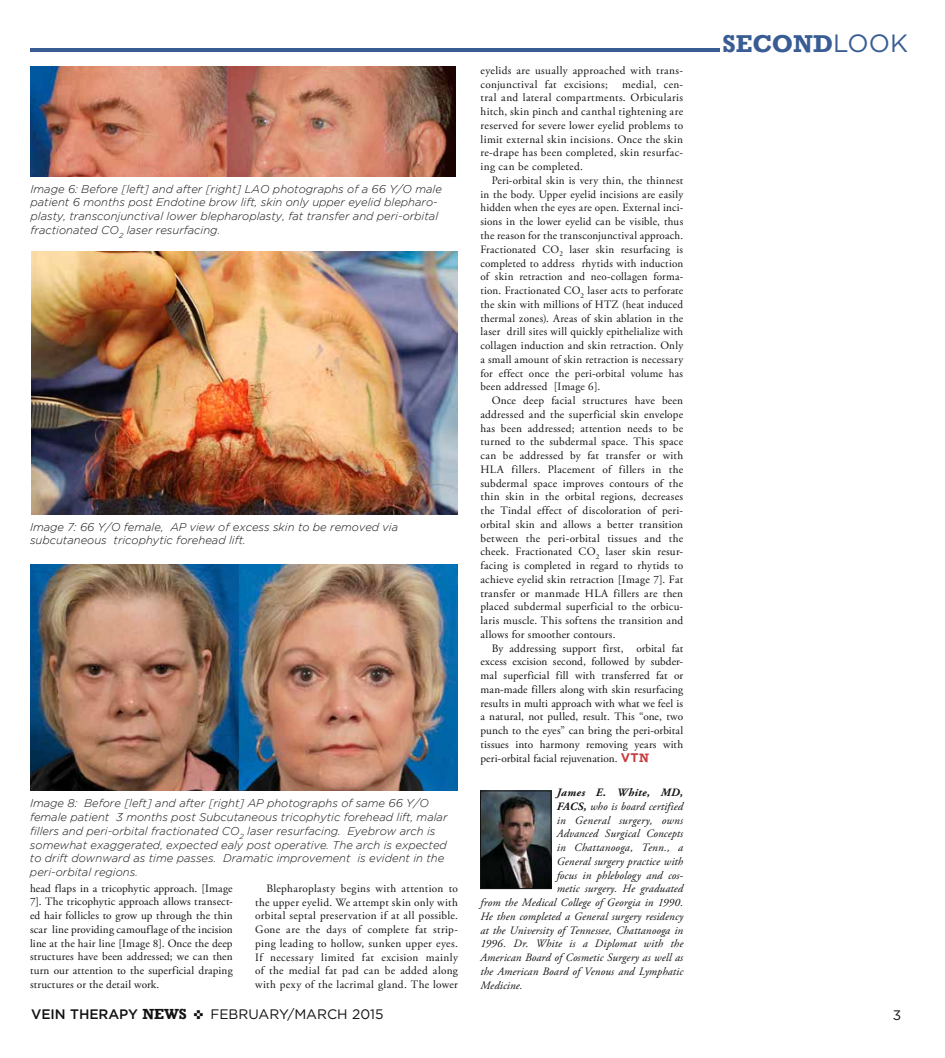
<style>
.page{position:relative;width:945px;height:1058px;background:#fff}
.page>*{position:absolute;margin:0;border:0;box-sizing:border-box;transform-origin:0 0}
.t1{font:700 25px "Rockwell";color:#385c93}
.t2{font:13.75px "Gotham";color:#121212}
.t3{font:500 13.75px "Gotham";letter-spacing:-.005em;color:#121212}
.t4{font:11.25px/13.8px "Adobe Garamond Pro";letter-spacing:.025em;color:#121212;text-align:justify}
.t5{font:italic 300 11.25px/13.8px "Gotham";color:#121212}
.t6{font:italic 11.25px "Adobe Garamond Pro";letter-spacing:.015em;color:#121212}
.t7{font:italic 700 11.25px "Adobe Garamond Pro";letter-spacing:.04em;color:#121212}
.s1{font-family:"Gotham";font-weight:700;font-size:12.5px;color:#c53d43}
.s2{font-family:"Rockwell";font-weight:700;font-size:12.5px;color:#c53d43}
.s3{font-weight:700}
.s4{font-family:"Gotham";font-weight:400}
.s5{font-family:"Rockwell";font-weight:700;font-size:15px}
</style>
<div class="page">
<hr style="left:30px;top:48px;width:690px;height:4px;background:#385c93">
<img style="left:482px;top:792px;width:67px;height:94px">
<div style="left:480px;top:790px;width:71px;height:98px;border:1px solid #121212"></div>
<img style="left:30px;top:66px;width:426px;height:111px">
<img style="left:31px;top:251px;width:427px;height:264px">
<img style="left:31px;top:564px;width:426px;height:227px">
<p class="t5" style="left:31px;top:182px;width:413px">Image 6: Before [left] and after [right] LAO photographs of a 66 Y/O male patient 6 months post Endotine brow lift, skin only upper eyelid blepharo&shy;plasty, transconjunctival lower blepharoplasty, fat transfer and peri-orbital fractionated CO<sub>2</sub> laser resurfacing.</p>
<p class="t5" style="left:30px;top:520px;width:370px">Image 7: 66 Y/O female, AP view of excess skin to be removed via subcutaneous tricophytic forehead lift.</p>
<p class="t5" style="left:30px;top:796px;width:419px">Image 8: Before [left] and after [right] AP photographs of same 66 Y/O female patient 3 months post Subcutaneous tricophytic forehead lift, malar fillers and peri-orbital fractionated CO<sub>2</sub> laser resurfacing. Eyebrow arch is somewhat exaggerated, expected ealy post operative. The arch is expected to drift downward as time passes. Dramatic improvement is evident in the peri-orbital regions.</p>
<p class="t4" style="left:30px;top:881px;width:204px">head flaps in a tricophytic approach. [Image 7]. The tricophytic approach allows transect&shy;ed hair follicles to grow up through the thin scar line providing camouflage of the incision line at the hair line [Image 8]. Once the deep structures have been addressed; we can then turn our attention to the superficial draping structures or the detail work.</p>
<p class="t4" style="left:255px;top:881px;width:204px;text-indent:11px">Blepharoplasty begins with attention to the upper eyelid. We attempt skin only with orbital septal preservation if at all possible.<br>Gone are the days of complete fat strip&shy;ping leading to hollow, sunken upper eyes.<br>If necessary limited fat excision mainly of the medial fat pad can be added along with pexy of the lacrimal gland. The lower</p>
<p class="t4" style="left:480px;top:64px;width:204px">eyelids are usually approached with trans&shy;conjunctival fat excisions;</p>
<p class="t4" style="left:480px;top:78px;width:204px;text-indent:142px">medial, cen&shy;tral and lateral compartments. Orbicularis hitch, skin pinch and canthal tightening are reserved for severe lower eyelid problems to limit external skin incisions. Once the skin re-drape has been completed, skin resurfac&shy;ing can be completed.</p>
<p class="t4" style="left:480px;top:174px;width:204px;text-indent:11px">Peri-orbital skin is very thin, the thinnest in the body. Upper eyelid incisions are easily hidden when the eyes are open. External inci&shy;sions in the lower eyelid can be visible, thus the reason for the transconjunctival approach.<br>Fractionated CO<sub>2</sub> laser skin resurfacing is completed to address rhytids with induction of skin retraction and neo-collagen forma&shy;tion. Fractionated CO<sub>2</sub> laser acts to perforate the skin with millions of HTZ (heat induced thermal zones). Areas of skin ablation in the laser drill sites will quickly epithelialize with collagen induction and skin retraction. Only a small amount of skin retraction is necessary for effect once the peri-orbital volume has been addressed [Image 6].</p>
<p class="t4" style="left:480px;top:394px;width:204px;text-indent:11px">Once deep facial structures have been addressed and the superficial skin envelope has been addressed; attention needs to be turned to the subdermal space. This space can be addressed by fat transfer or with HLA fillers. Placement of fillers in the subdermal space improves contours of the thin skin in the orbital regions, decreases the Tindal effect of discoloration of peri&shy;orbital skin and allows a better transition between the peri-orbital tissues and the cheek. Fractionated CO<sub>2</sub> laser skin resur&shy;facing is completed in regard to rhytids to achieve eyelid skin retraction [Image 7]. Fat transfer or manmade HLA fillers are then placed subdermal superficial to the orbicu&shy;laris muscle. This softens the transition and allows for smoother contours.</p>
<p class="t4" style="left:480px;top:641px;width:204px;text-indent:11px">By addressing support first, orbital fat excess excision second, followed by subder&shy;mal superficial fill with transferred fat or man-made fillers along with skin resurfacing results in multi approach with what we feel is a natural, not pulled, result. This “one, two punch to the eyes” can bring the peri-orbital tissues into harmony removing years with peri-orbital facial rejuvenation. <span class="s1">VT</span><span class="s2">N</span></p>
<p class="t7" style="left:557px;top:786px;width:128px">James E. White, MD,</p>
<p class="t6" style="left:557px;top:799px;width:128px"><span class="s3">FACS,</span> who is board certified</p>
<p class="t6" style="left:557px;top:813px;width:128px">in General surgery, owns</p>
<p class="t6" style="left:557px;top:827px;width:128px">Advanced Surgical Concepts</p>
<p class="t6" style="left:557px;top:840px;width:128px">in Chattanooga, Tenn., a</p>
<p class="t6" style="left:557px;top:854px;width:128px">General surgery practice with</p>
<p class="t6" style="left:557px;top:868px;width:128px">focus in phlebology and cos-</p>
<p class="t6" style="left:557px;top:882px;width:128px">metic surgery. He graduated</p>
<p class="t6" style="left:480px;top:895px;width:204px">from the Medical College of Georgia in 1990.</p>
<p class="t6" style="left:480px;top:909px;width:204px">He then completed a General surgery residency</p>
<p class="t6" style="left:480px;top:923px;width:204px">at the University of Tennessee, Chattanooga in</p>
<p class="t6" style="left:480px;top:937px;width:204px">1996. Dr. White is a Diplomat with the</p>
<p class="t6" style="left:480px;top:950px;width:204px">American Board of Cosmetic Surgery as well as</p>
<p class="t6" style="left:480px;top:964px;width:204px">the American Board of Venous and Lymphatic</p>
<p class="t6" style="left:480px;top:978px;width:44px">Medicine.</p>
<h1 class="t1" style="left:722px;top:28px;width:187px">SECOND<span class="s4">LOOK</span></h1>
<p class="t3" style="left:31px;top:1005px;width:157px">VEIN THERAPY <span class="s5">NEWS</span></p>
<p class="t2" style="left:210px;top:1005px;width:175px">FEBRUARY/MARCH 2015</p>
<p class="t2" style="left:893px;top:1006px;width:10px">3</p>
</div>
